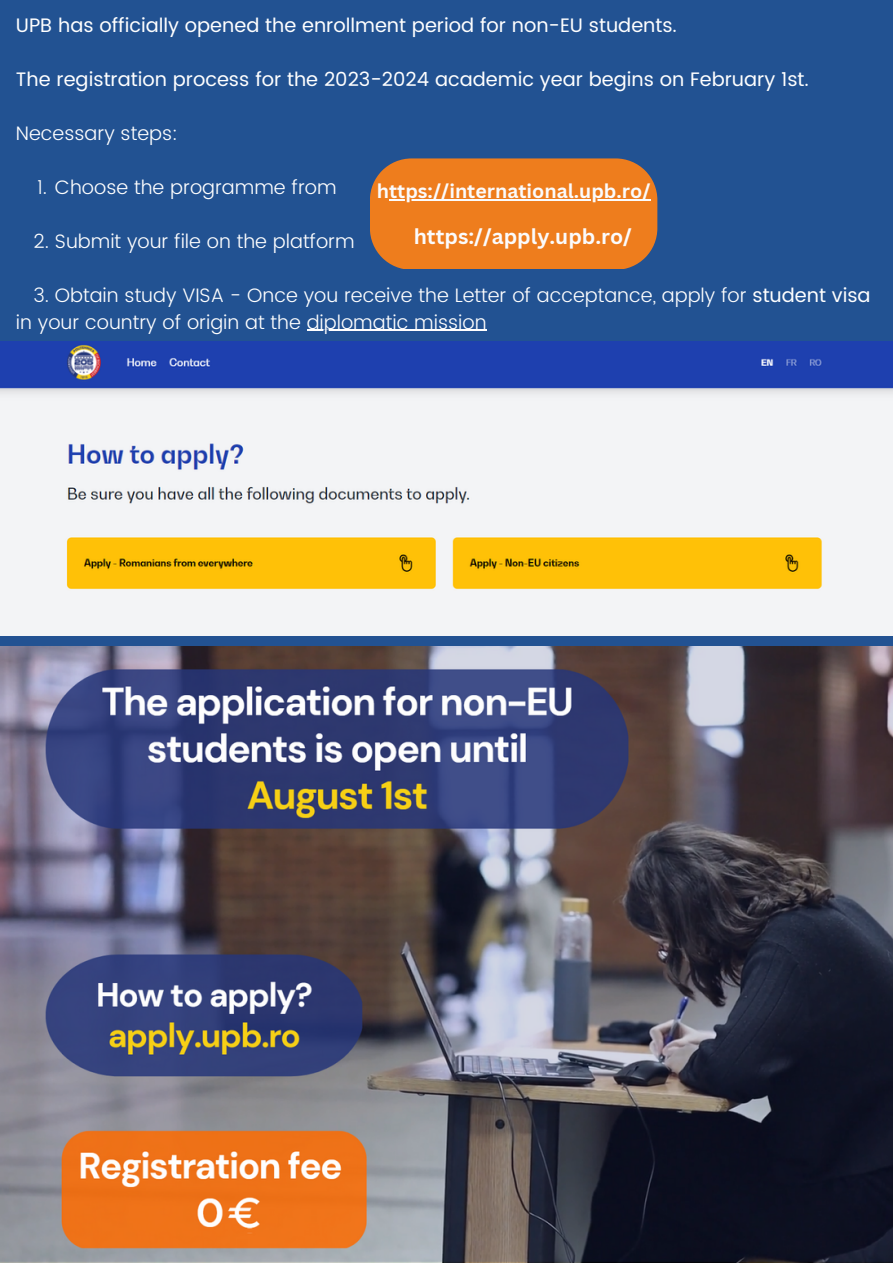
<style>
.page{position:relative;width:893px;height:1264px;background:#fff}
.page>*{position:absolute;margin:0;border:0;box-sizing:border-box;transform-origin:0 0}
.t1{font:700 21px "Canva Sans";color:#fbfbfc}
.t2{font:300 19.5px/27px "Poppins";color:#fff}
.t3{font:19.5px "Poppins";color:#fff}
.t4{font:700 19.5px "Canva Sans";color:#fbfbfc}
.s1{font-weight:400}
</style>
<div class="page">
<div style="left:0;top:0;width:892px;height:650px;background:#225292"></div>
<img style="left:0;top:646px;width:892px;height:616px">
<hr style="left:307px;top:330px;width:179px;height:1px;background:#fff">
<img style="left:0;top:342px;width:892px;height:293px">
<div style="left:370px;top:158px;width:287px;height:111px;background:#ee7d1d"></div>
<hr style="left:389px;top:199px;width:261px;height:1px;background:#fbfbfc">
<p class="t3" style="left:16px;top:14px;width:662px">UPB has officially opened the enrollment period for non-EU students.</p>
<p class="t3" style="left:16px;top:68px;width:794px">The registration process for the 2023-2024 academic year begins on February 1st.</p>
<p class="t2" style="left:16px;top:120px;width:163px">Necessary steps:</p>
<p class="t2" style="left:37px;top:173px;width:301px">1. Choose the programme from</p>
<p class="t4" style="left:377px;top:177px;width:275px">https://international.upb.ro/</p>
<p class="t1" style="left:413px;top:222px;width:220px">https://apply.upb.ro/</p>
<p class="t2" style="left:33px;top:227px;width:322px">2. Submit your file on the platform</p>
<p class="t2" style="left:16px;top:281px;width:856px;text-indent:18px">3. Obtain study VISA - Once you receive the Letter of acceptance, apply for <span class="s1">student visa </span>in your country of origin at the diplomatic mission</p>
</div>
